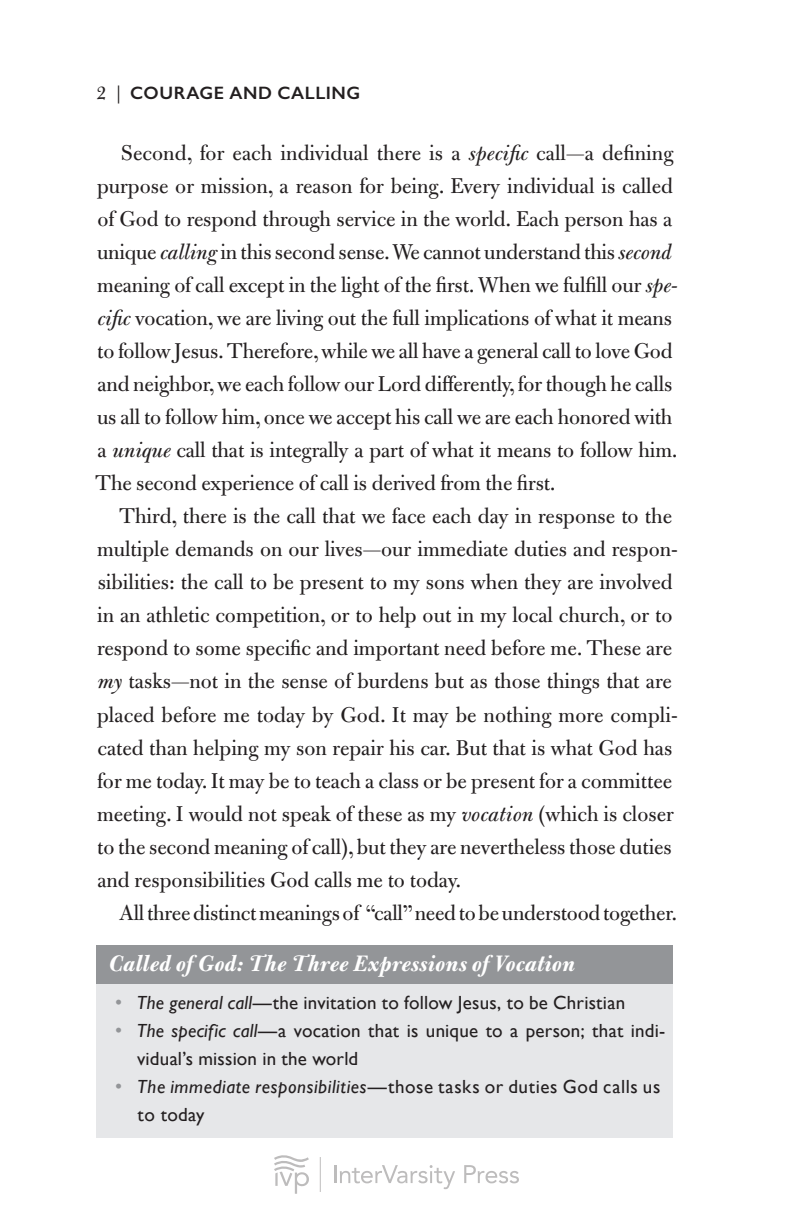
<style>
.page{position:relative;width:793px;height:1226px;background:#fff}
.page>*{position:absolute;margin:0;border:0;box-sizing:border-box;transform-origin:0 0}
.t1{font:italic 700 24px "Bulmer MT Std";letter-spacing:.005em;color:#fff}
.t2{font:23px/33px "Bulmer MT Std";color:#231f20}
.t3{font:19px/28px "Gill Sans";letter-spacing:.01em;color:#231f20}
.t4{font:19px/28px "Gill Sans";letter-spacing:.03em;color:#231f20}
.t5{font:600 18px "Gill Sans";letter-spacing:.03em;color:#231f20}
.s1{font-family:"Bulmer MT Std";font-weight:400;font-size:20px}
.s2{font-family:"Bulmer MT Std";font-weight:400;font-style:italic}
.s3{font-style:italic}
.s4{font-size:20px;color:#939598}
</style>
<div class="page">
<div style="left:97px;top:945px;width:576px;height:40px;background:#939598"></div>
<div style="left:97px;top:984px;width:576px;height:41px;background:#e6e7e9"></div>
<div style="left:97px;top:1012px;width:576px;height:69px;background:#e6e7e9"></div>
<div style="left:97px;top:1068px;width:576px;height:69px;background:#e6e7e9"></div>
<svg style="left:274px;top:1155px;width:35px;height:39px"></svg>
<hr style="left:320px;top:1157px;width:1px;height:34px;background:#231f20">
<svg style="left:334px;top:1165px;width:121px;height:24px"></svg>
<svg style="left:464px;top:1165px;width:55px;height:18px"></svg>
<p class="t5" style="left:96px;top:82px;width:265px"><span class="s1">2</span> <span class="s2">|</span> COURAGE AND CALLING</p>
<p class="t2" style="left:95px;top:137px;width:584px;text-indent:26px">Second, for each individual there is a <span class="s3">specific</span> call—a defining purpose or mission, a reason for being. Every individual is called of God to respond through service in the world. Each person has a unique <span class="s3">calling</span> in this second sense. We cannot understand this <span class="s3">second </span>meaning of call except in the light of the first. When we fulfill our <span class="s3">spe&shy;cific</span> vocation, we are living out the full implications of what it means to follow Jesus. Therefore, while we all have a general call to love God and neighbor, we each follow our Lord differently, for though he calls us all to follow him, once we accept his call we are each honored with a <span class="s3">unique</span> call that is integrally a part of what it means to follow him.<br>The second experience of call is derived from the first.</p>
<p class="t2" style="left:97px;top:500px;width:582px;text-indent:22px">Third, there is the call that we face each day in response to the multiple demands on our lives—our immediate duties and respon&shy;sibilities: the call to be present to my sons when they are involved in an athletic competition, or to help out in my local church, or to respond to some specific and important need before me. These are <span class="s3">my</span> tasks—not in the sense of burdens but as those things that are placed before me today by God. It may be nothing more compli&shy;cated than helping my son repair his car. But that is what God has for me today. It may be to teach a class or be present for a committee meeting. I would not speak of these as my <span class="s3">vocation</span> (which is closer to the second meaning of call), but they are nevertheless those duties and responsibilities God calls me to today.</p>
<p class="t2" style="left:119px;top:896px;width:559px">All three distinct meanings of “call” need to be understood together.</p>
<p class="t1" style="left:108px;top:951px;width:468px">Called of God: The Three Expressions of Vocation</p>
<p class="t3" style="left:115px;top:988px;width:511px"><span class="s4">•</span> <span class="s3">The general call</span>—the invitation to follow Jesus, to be Christian</p>
<p class="t3" style="left:137px;top:1016px;width:529px;text-indent:-22px"><span class="s4">•</span> <span class="s3">The specific call</span>—a vocation that is unique to a person; that indi&shy;vidual’s mission in the world</p>
<p class="t4" style="left:137px;top:1072px;width:524px;text-indent:-22px"><span class="s4">•</span> <span class="s3">The immediate responsibilities</span>—those tasks or duties God calls us to today</p>
</div>
